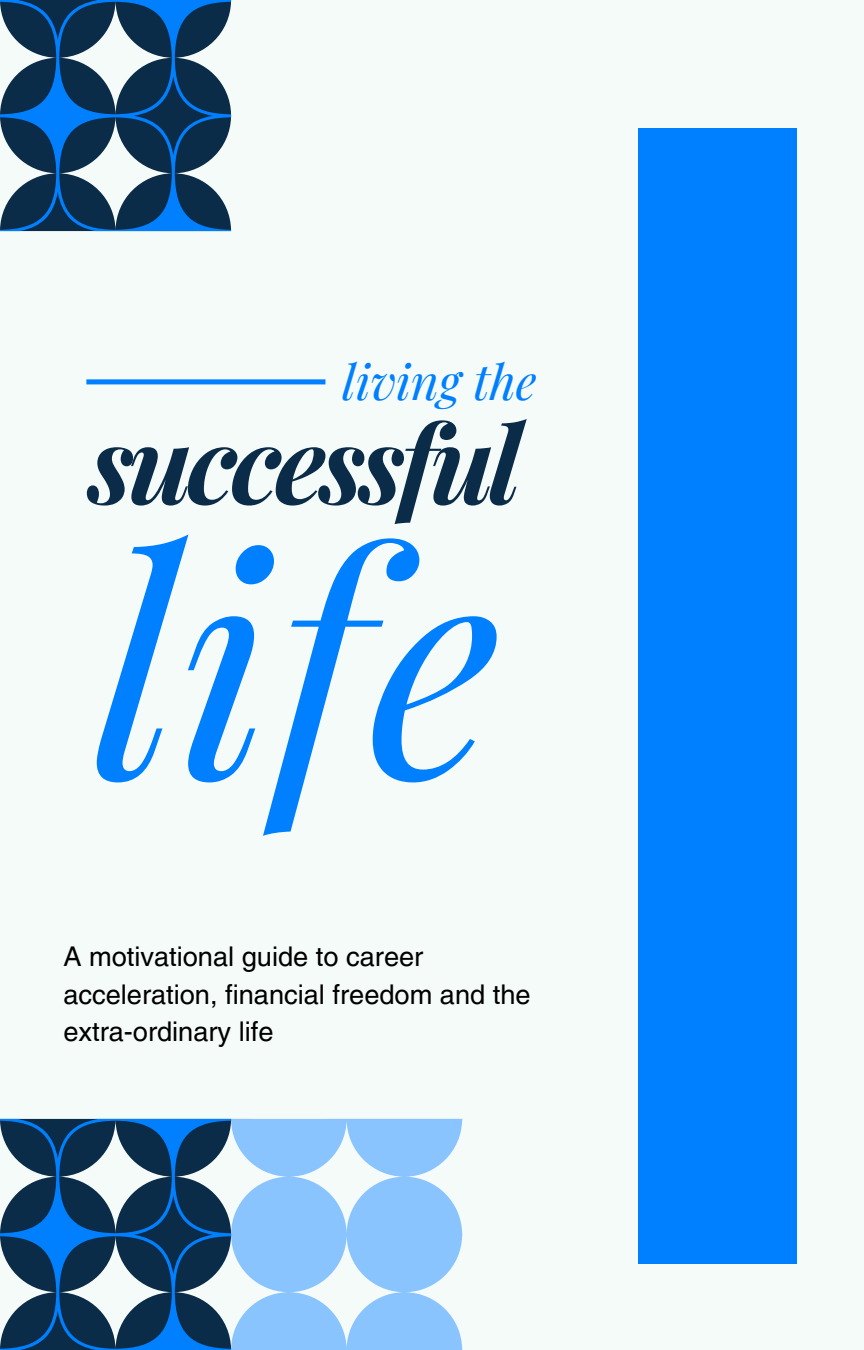
<style>
.page{position:relative;width:864px;height:1350px;background:#f5fbf9}
.page>*{position:absolute;margin:0;border:0;box-sizing:border-box;transform-origin:0 0}
.t1{font:italic 306.68px "Playfair Display";color:#0080ff}
.t2{font:italic 700 107.1px "Playfair Display";letter-spacing:-.05em;color:#0b2c49}
.t3{font:italic 48.6px "Playfair Display";color:#0080ff}
.t4{font:27.22px/37.1px "Helvetica LT Pro";color:#000}
</style>
<div class="page">
<div style="left:639px;top:129px;width:158px;height:1135px;background:#0080ff"></div>
<svg style="left:231px;top:1119px;width:231px;height:231px;fill:#89c4ff"></svg>
<svg style="left:0;top:1119px;width:231px;height:231px;fill:#0b2c49"></svg>
<svg style="left:0;top:0;width:231px;height:231px;fill:#0b2c49"></svg>
<div style="left:86px;top:379px;width:239px;height:5px;background:#0080ff"></div>
<h1 class="t3" style="left:342px;top:348px;width:196px">living the</h1>
<h2 class="t2" style="left:89px;top:388px;width:434px">successful</h2>
<h3 class="t1" style="left:93px;top:446px;width:409px">life</h3>
<p class="t4" style="left:63px;top:941px;width:469px">A motivational guide to career acceleration, financial freedom and the extra-ordinary life</p>
</div>
